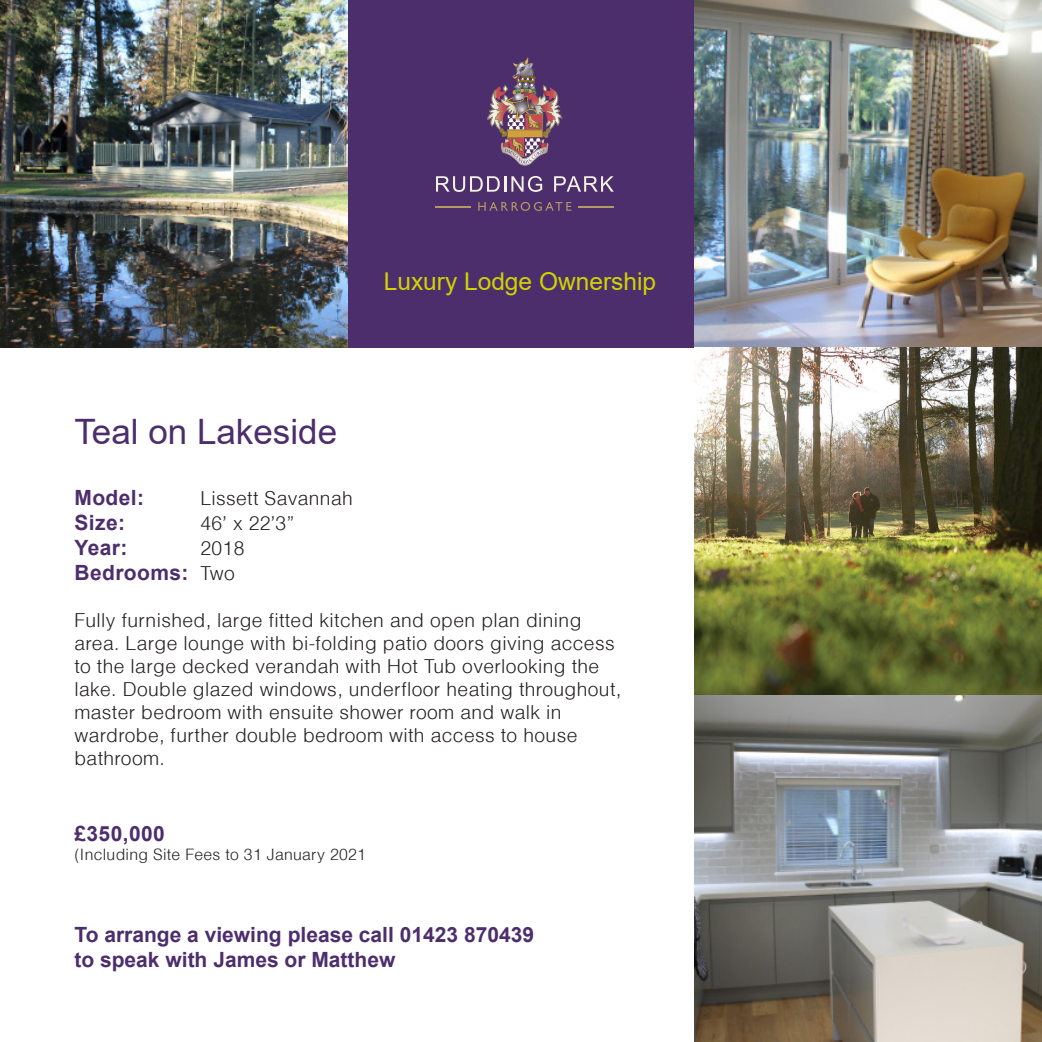
<style>
.page{position:relative;width:1042px;height:1042px;background:#fff}
.page>*{position:absolute;margin:0;border:0;box-sizing:border-box;transform-origin:0 0}
.t1{font:35px "Arial";color:#4d2e6d}
.t2{font:24.5px "Arial";color:#cfd400}
.t3{font:700 21px/25.2px "Arial";color:#4d2e6d}
.t4{font:700 21px "Arial";letter-spacing:.02em;color:#4d2e6d}
.t5{font:300 19.25px/23.1px "Helvetica";letter-spacing:.02em;color:#231f20}
.t6{font:300 15.75px "Helvetica";letter-spacing:.02em;color:#231f20}
.s1{font-family:"Helvetica";font-weight:300;font-size:19.25px;color:#231f20}
</style>
<div class="page">
<div style="left:325px;top:0;width:393px;height:347px;background:#4d2e6d"></div>
<img style="left:0;top:0;width:347px;height:347px">
<img style="left:694px;top:0;width:348px;height:1042px">
<img style="left:694px;top:347px;width:348px;height:347px">
<svg style="left:478px;top:202px;width:93px;height:9px"></svg>
<hr style="left:435px;top:206px;width:36px;height:1px;background:#b49963">
<hr style="left:579px;top:206px;width:35px;height:1px;background:#b49963">
<svg style="left:436px;top:176px;width:106px;height:16px"></svg>
<svg style="left:554px;top:176px;width:60px;height:16px"></svg>
<img style="left:487px;top:57px;width:75px;height:108px">
<p class="t1" style="left:74px;top:407px;width:264px">Teal on Lakeside</p>
<p class="t2" style="left:384px;top:265px;width:274px">Luxury Lodge Ownership</p>
<p class="t3" style="left:74px;top:485px;width:71px">Model:</p>
<p class="t5" style="left:200px;top:486px;width:154px">Lissett Savannah</p>
<p class="t3" style="left:74px;top:510px;width:52px">Size:</p>
<p class="t5" style="left:200px;top:511px;width:95px">46’ x 22’3”</p>
<p class="t3" style="left:74px;top:535px;width:55px">Year:</p>
<p class="t5" style="left:200px;top:536px;width:45px">2018</p>
<p class="t4" style="left:74px;top:558px;width:162px">Bedrooms: <span class="s1">Two</span></p>
<p class="t5" style="left:74px;top:608px;width:508px">Fully furnished, large fitted kitchen and open plan dining</p>
<p class="t5" style="left:74px;top:631px;width:542px">area. Large lounge with bi-folding patio doors giving access</p>
<p class="t5" style="left:74px;top:654px;width:548px">to the large decked verandah with Hot Tub overlooking the lake. Double glazed windows, underfloor heating throughout,</p>
<p class="t5" style="left:74px;top:700px;width:489px">master bedroom with ensuite shower room and walk in</p>
<p class="t5" style="left:74px;top:723px;width:504px">wardrobe, further double bedroom with access to house</p>
<p class="t5" style="left:74px;top:746px;width:92px">bathroom.</p>
<p class="t3" style="left:74px;top:821px;width:92px">£350,000</p>
<p class="t6" style="left:74px;top:844px;width:293px">(Including Site Fees to 31 January 2021</p>
<p class="t3" style="left:74px;top:922px;width:461px">To arrange a viewing please call 01423 870439 to speak with James or Matthew</p>
</div>
